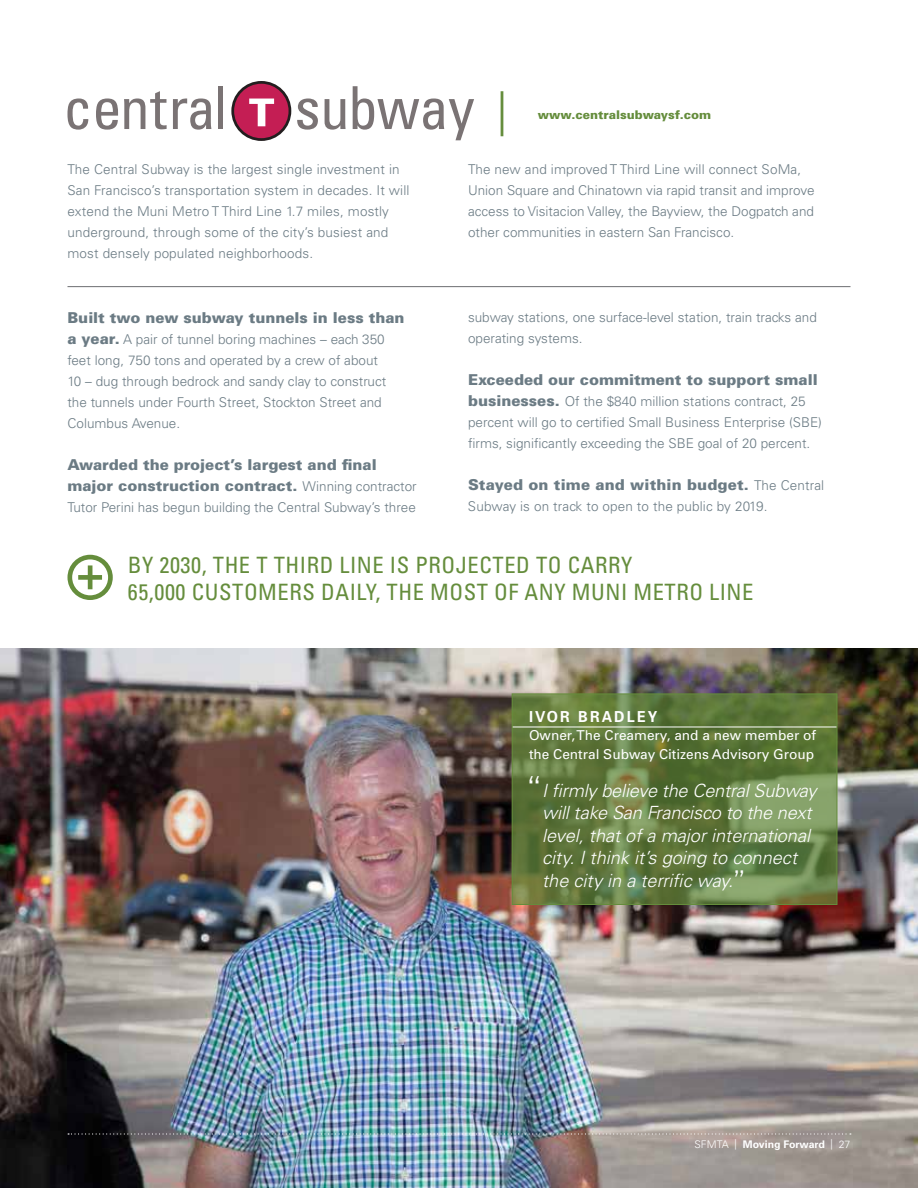
<style>
.page{position:relative;width:918px;height:1188px;background:#fff}
.page>*{position:absolute;margin:0;border:0;box-sizing:border-box;transform-origin:0 0}
.t1{font:300 45px "Univers";color:#658d3c}
.t2{font:condensed 22.5px/27px "Univers";letter-spacing:.025em;color:#658d3c}
.t3{font:italic 300 18.15px/22.5px "Univers";color:#fff}
.t4{font:700 15.15px "Univers";letter-spacing:.15em;color:#fff;scale:.95 1}
.t5{font:900 15px/21px "Univers";color:#6b7b84}
.t6{font:13.65px/18.1px "Univers";color:#fff}
.t7{font:300 13.5px/21px "Univers";color:#6b7b84}
.t8{font:900 12px "Univers";color:#658d3c}
.t9{font:700 10.5px "Univers";color:#fff}
.s1{font-weight:900;font-size:15px}
.s2{font-weight:300;font-size:13.5px}
.s3{font-family:"Trade Gothic LH";font-weight:400;font-style:normal;font-stretch:expanded;font-size:28.8px}
.s4{font-family:"Trade Gothic LH";font-weight:400;font-style:normal;font-stretch:expanded;font-size:24.3px}
.s5{font-weight:300}
</style>
<div class="page">
<img style="left:0;top:648px;width:918px;height:540px">
<svg style="left:514px;top:696px;width:321px;height:207px"></svg>
<svg style="left:68px;top:98px;width:20px;height:32px"></svg>
<svg style="left:96px;top:98px;width:22px;height:32px"></svg>
<svg style="left:124px;top:91px;width:43px;height:38px"></svg>
<svg style="left:173px;top:98px;width:38px;height:32px"></svg>
<div style="left:218px;top:86px;width:5px;height:43px;background:#7a7374"></div>
<svg style="left:297px;top:98px;width:21px;height:32px"></svg>
<svg style="left:325px;top:99px;width:21px;height:31px"></svg>
<svg style="left:353px;top:86px;width:121px;height:54px"></svg>
<svg style="left:231px;top:81px;width:60px;height:60px"></svg>
<hr style="left:68px;top:286px;width:782px;height:1px;background:#6d6e71">
<svg style="left:67px;top:555px;width:46px;height:45px"></svg>
<hr style="left:512px;top:727px;width:325px;height:1px;background:#fff">
<img style="left:68px;top:1133px;width:783px;height:2px">
<div style="left:512px;top:694px;width:325px;height:211px;border:1px solid #658d3c"></div>
<h1 class="t1" style="left:497px;top:82px;width:11px">|</h1>
<p class="t8" style="left:538px;top:108px;width:175px">www.centralsubwaysf.com</p>
<p class="t7" style="left:68px;top:159px;width:344px">The Central Subway is the largest single investment in San Francisco’s transportation system in decades. It will extend the Muni Metro T Third Line 1.7 miles, mostly underground, through some of the city’s busiest and most densely populated neighborhoods.</p>
<p class="t7" style="left:468px;top:159px;width:348px">The new and improved T Third Line will connect SoMa, Union Square and Chinatown via rapid transit and improve access to Visitacion Valley, the Bayview, the Dogpatch and other communities in eastern San Francisco.</p>
<p class="t5" style="left:68px;top:307px;width:339px">Built two new subway tunnels in less than</p>
<p class="t7" style="left:67px;top:329px;width:320px"><span class="s1">a year.</span> A pair of tunnel boring machines – each 350 feet long, 750 tons and operated by a crew of about 10 – dug through bedrock and sandy clay to construct the tunnels under Fourth Street, Stockton Street and Columbus Avenue.</p>
<p class="t5" style="left:68px;top:454px;width:351px">Awarded the project’s largest and final major construction contract. <span class="s2">Winning contractor</span></p>
<p class="t7" style="left:68px;top:497px;width:350px">Tutor Perini has begun building the Central Subway’s three</p>
<p class="t7" style="left:468px;top:307px;width:350px">subway stations, one surface-level station, train tracks and operating systems.</p>
<p class="t5" style="left:468px;top:369px;width:351px">Exceeded our commitment to support small</p>
<p class="t7" style="left:468px;top:391px;width:356px"><span class="s1">businesses.</span> Of the $840 million stations contract, 25 percent will go to certified Small Business Enterprise (SBE) firms, significantly exceeding the SBE goal of 20 percent.</p>
<p class="t5" style="left:468px;top:474px;width:358px">Stayed on time and within budget. <span class="s2">The Central</span></p>
<p class="t7" style="left:468px;top:496px;width:301px">Subway is on track to open to the public by 2019.</p>
<h2 class="t2" style="left:128px;top:551px;width:627px">BY 2030, THE T THIRD LINE IS PROJECTED TO CARRY<br>65,000 CUSTOMERS DAILY, THE MOST OF ANY MUNI METRO LINE</h2>
<p class="t4" style="left:529px;top:708px;width:137px">IVOR BRADLEY</p>
<p class="t6" style="left:529px;top:727px;width:288px">Owner, The Creamery, and a new member of the Central Subway Citizens Advisory Group</p>
<h3 class="t3" style="left:542px;top:779px;width:276px;text-indent:-15px"><span class="s3">“</span>I firmly believe the Central Subway will take San Francisco to the next level, that of a major international city. I think it’s going to connect the city in a terrific way.<span class="s4">”</span></h3>
<p class="t9" style="left:695px;top:1138px;width:157px"><span class="s5">SFMTA |</span> Moving Forward <span class="s5">| 27</span></p>
</div>
